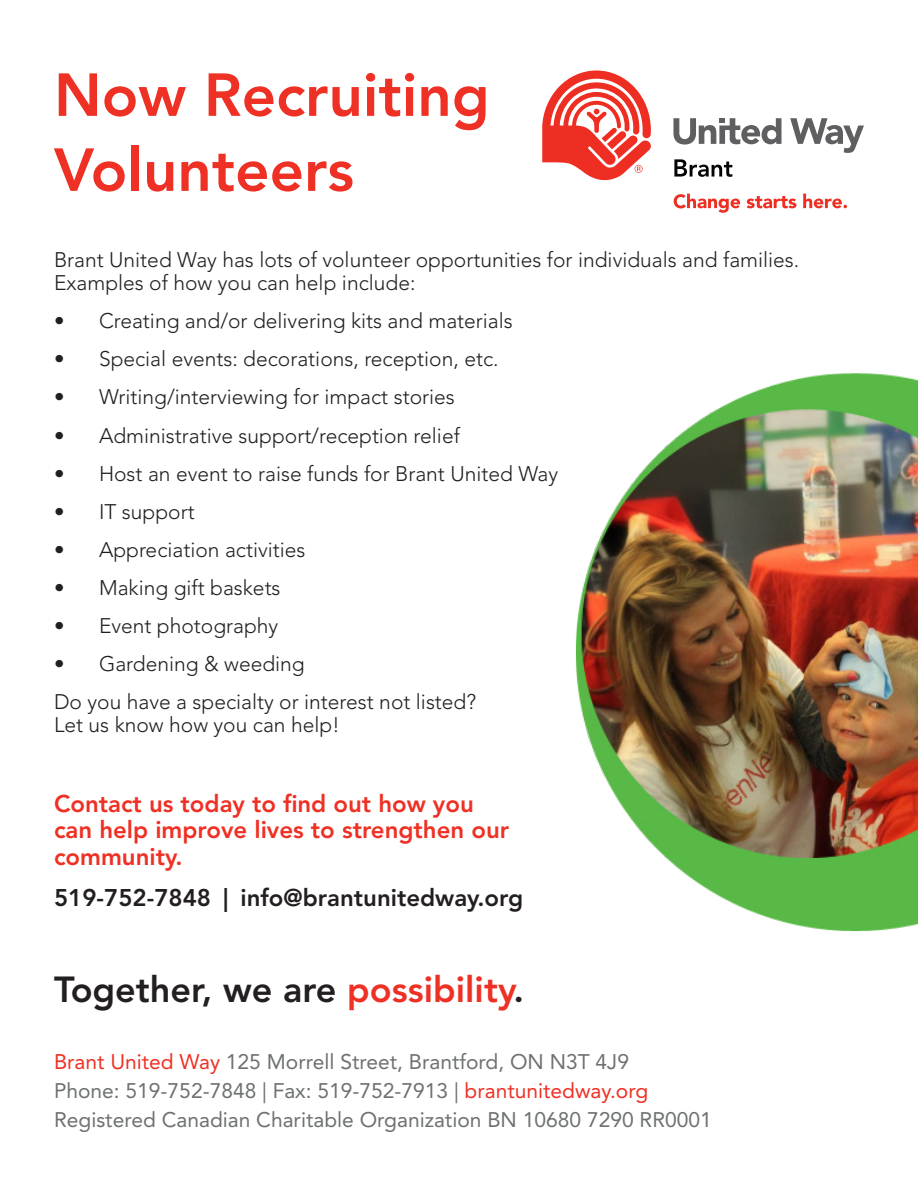
<style>
.page{position:relative;width:918px;height:1188px;background:#fff}
.page>*{position:absolute;margin:0;border:0;box-sizing:border-box;transform-origin:0 0}
.t1{font:800 60px "Avenir LT Std";color:#ef3024}
.Call_to_Action{font:800 36px "Avenir LT Std";color:#231f20}
.Call_to_Action-2{font:800 24px/26.4px "Avenir LT Std";color:#ef3024}
.Call_to_Action-3{font:800 24px "Avenir LT Std";color:#231f20}
.t2{font:300 21px/23.1px "Avenir LT Std";color:#231f20}
.t3{font:21px "Avenir LT Std";color:#6e7171}
.s1{color:#ef3024}
</style>
<div class="page">
<img style="left:575px;top:373px;width:343px;height:559px">
<svg style="left:542px;top:70px;width:109px;height:111px"></svg>
<svg style="left:674px;top:194px;width:66px;height:19px"></svg>
<svg style="left:747px;top:196px;width:49px;height:12px"></svg>
<svg style="left:803px;top:194px;width:44px;height:14px"></svg>
<svg style="left:674px;top:159px;width:58px;height:18px"></svg>
<svg style="left:790px;top:118px;width:74px;height:35px"></svg>
<svg style="left:673px;top:118px;width:108px;height:27px"></svg>
<p class="t1" style="left:54px;top:60px;width:437px">Now Recruiting</p>
<p class="t1" style="left:54px;top:135px;width:301px">Volunteers</p>
<p class="t2" style="left:54px;top:248px;width:747px">Brant United Way has lots of volunteer opportunities for individuals and families.<br>Examples of how you can help include:</p>
<p class="t2" style="left:54px;top:310px;width:460px">• Creating and/or delivering kits and materials</p>
<p class="t2" style="left:54px;top:348px;width:446px">• Special events: decorations, reception, etc.</p>
<p class="t2" style="left:54px;top:386px;width:402px">• Writing/interviewing for impact stories</p>
<p class="t2" style="left:54px;top:424px;width:407px">• Administrative support/reception relief</p>
<p class="t2" style="left:54px;top:462px;width:506px">• Host an event to raise funds for Brant United Way</p>
<p class="t2" style="left:54px;top:500px;width:142px">• IT support</p>
<p class="t2" style="left:54px;top:538px;width:253px">• Appreciation activities</p>
<p class="t2" style="left:54px;top:576px;width:228px">• Making gift baskets</p>
<p class="t2" style="left:54px;top:614px;width:226px">• Event photography</p>
<p class="t2" style="left:54px;top:652px;width:252px">• Gardening &amp; weeding</p>
<p class="t2" style="left:54px;top:691px;width:424px">Do you have a specialty or interest not listed?<br>Let us know how you can help!</p>
<p class="Call_to_Action-2" style="left:54px;top:790px;width:457px">Contact us today to find out how you can help improve lives to strengthen our community.</p>
<p class="Call_to_Action-3" style="left:54px;top:884px;width:471px">519-752-7848 | info@brantunitedway.org</p>
<p class="Call_to_Action" style="left:54px;top:968px;width:472px">Together, we are <span class="s1">possibility</span>.</p>
<p class="t3" style="left:54px;top:1050px;width:577px"><span class="s1">Brant United Way</span> 125 Morrell Street, Brantford, ON N3T 4J9</p>
<p class="t3" style="left:54px;top:1079px;width:596px">Phone: 519-752-7848 | Fax: 519-752-7913 | <span class="s1">brantunitedway.org</span></p>
<p class="t3" style="left:54px;top:1108px;width:659px">Registered Canadian Charitable Organization BN 10680 7290 RR0001</p>
</div>
